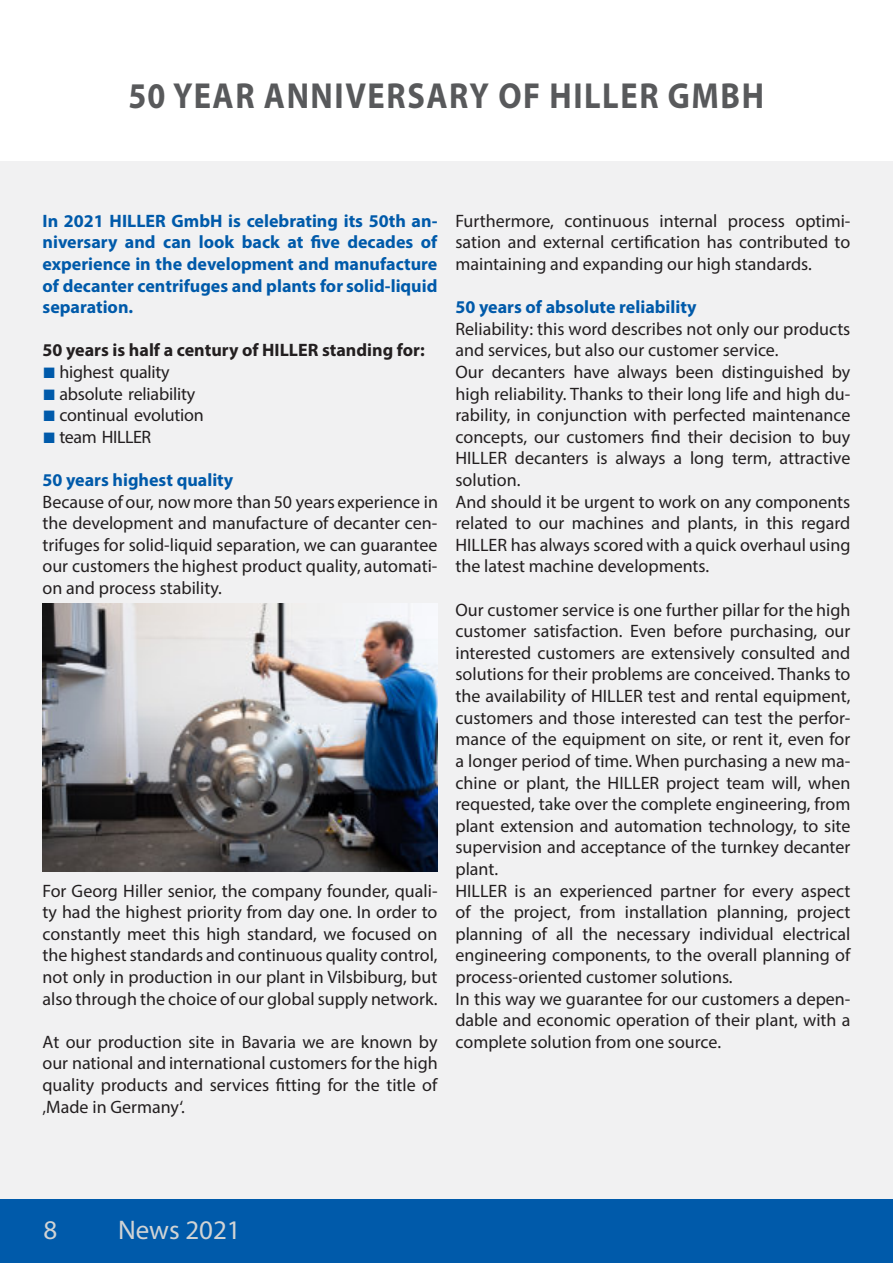
<style>
.page{position:relative;width:893px;height:1263px;background:#fff}
.page>*{position:absolute;margin:0;border:0;box-sizing:border-box;transform-origin:0 0}
.t1{font:700 36.3px "Myriad Pro";letter-spacing:.05em;color:#58595b;scale:.89 1}
.t2{font:27px "Myriad Pro";color:#d1d3d4}
.t3{font:18px/21.6px "Myriad Pro";color:#231f20;text-align:justify}
.t4{font:700 18px/21.6px "Myriad Pro";color:#005aaa;text-align:justify}
.t5{font:700 18px "Myriad Pro";color:#231f20}
.t6{font:18px "Myriad Pro";letter-spacing:-.025em;color:#231f20}
.s1{font-family:"Arial";font-size:22.5px;color:#005aaa}
</style>
<div class="page">
<div style="left:0;top:162px;width:893px;height:1044px;background:#f1f1f2"></div>
<div style="left:0;top:1199px;width:893px;height:64px;background:#005aaa"></div>
<img style="left:43px;top:604px;width:394px;height:267px">
<h1 class="t1" style="left:129px;top:80px;width:715px">50 YEAR ANNIVERSARY OF HILLER GMBH</h1>
<p class="t4" style="left:43px;top:212px;width:396px">In 2021 HILLER GmbH is celebrating its 50th an&shy;niversary and can look back at five decades of experience in the development and manufacture of decanter centrifuges and plants for solid-liquid separation.</p>
<p class="t5" style="left:43px;top:343px;width:384px">50 years is half a century of HILLER standing for:</p>
<p class="t3" style="left:43px;top:363px;width:129px"><span class="s1">■</span> highest quality</p>
<p class="t3" style="left:43px;top:384px;width:154px"><span class="s1">■</span> absolute reliability</p>
<p class="t3" style="left:43px;top:406px;width:163px"><span class="s1">■</span> continual evolution</p>
<p class="t6" style="left:43px;top:429px;width:110px"><span class="s1">■</span> team HILLER</p>
<p class="t4" style="left:43px;top:471px;width:192px">50 years highest quality</p>
<p class="t3" style="left:43px;top:492px;width:397px">Because ofour, nowmore than50 years experience in the development and manufacture of decanter cen&shy;trifuges for solid-liquid separation, we can guarantee our customers the highest product quality, automati&shy;on and process stability.</p>
<p class="t3" style="left:43px;top:881px;width:396px">For Georg Hiller senior, the company founder, quali&shy;ty had the highest priority from day one. In order to constantly meet this high standard, we focused on the highest standards and continuous quality control, not only in production in our plant in Vilsbiburg, but also through the choice of our global supply network.</p>
<p class="t3" style="left:43px;top:1032px;width:397px">At our production site in Bavaria we are known by our national and international customers for the high quality products and services fitting for the title of ‚Made in Germany‘.</p>
<p class="t3" style="left:455px;top:212px;width:396px">Furthermore, continuous internal process optimi&shy;sation and external certification has contributed to maintaining and expanding our high standards.</p>
<p class="t4" style="left:455px;top:298px;width:243px">50 years of absolute reliability</p>
<p class="t3" style="left:455px;top:320px;width:396px;text-align:left">Reliability: this word describes not only our products and services, but also our customer service.<br>Our decanters have always been distinguished by high reliability. Thanks to their long life and high du&shy;rability, in conjunction with perfected maintenance concepts, our customers find their decision to buy HILLER decanters is always a long term, attractive solution.<br>And should it be urgent to work on any components related to our machines and plants, in this regard HILLER has always scored with a quick overhaul using the latest machine developments.</p>
<p class="t3" style="left:455px;top:600px;width:396px;text-align:left">Our customer service is one further pillar for the high customer satisfaction. Even before purchasing, our interested customers are extensively consulted and solutions for their problems are conceived. Thanks to the availability of HILLER test and rental equipment, customers and those interested can test the perfor&shy;mance of the equipment on site, or rent it, even for a longer period of time. When purchasing a new ma&shy;chine or plant, the HILLER project team will, when requested, take over the complete engineering, from plant extension and automation technology, to site supervision and acceptance of the turnkey decanter plant.<br>HILLER is an experienced partner for every aspect of the project, from installation planning, project planning of all the necessary individual electrical engineering components, to the overall planning of process-oriented customer solutions.<br>In this way we guarantee for our customers a depen&shy;dable and economic operation of their plant, with a complete solution from one source.</p>
<h2 class="t2" style="left:44px;top:1218px;width:15px">8</h2>
<h2 class="t2" style="left:118px;top:1218px;width:124px">News 2021</h2>
</div>
